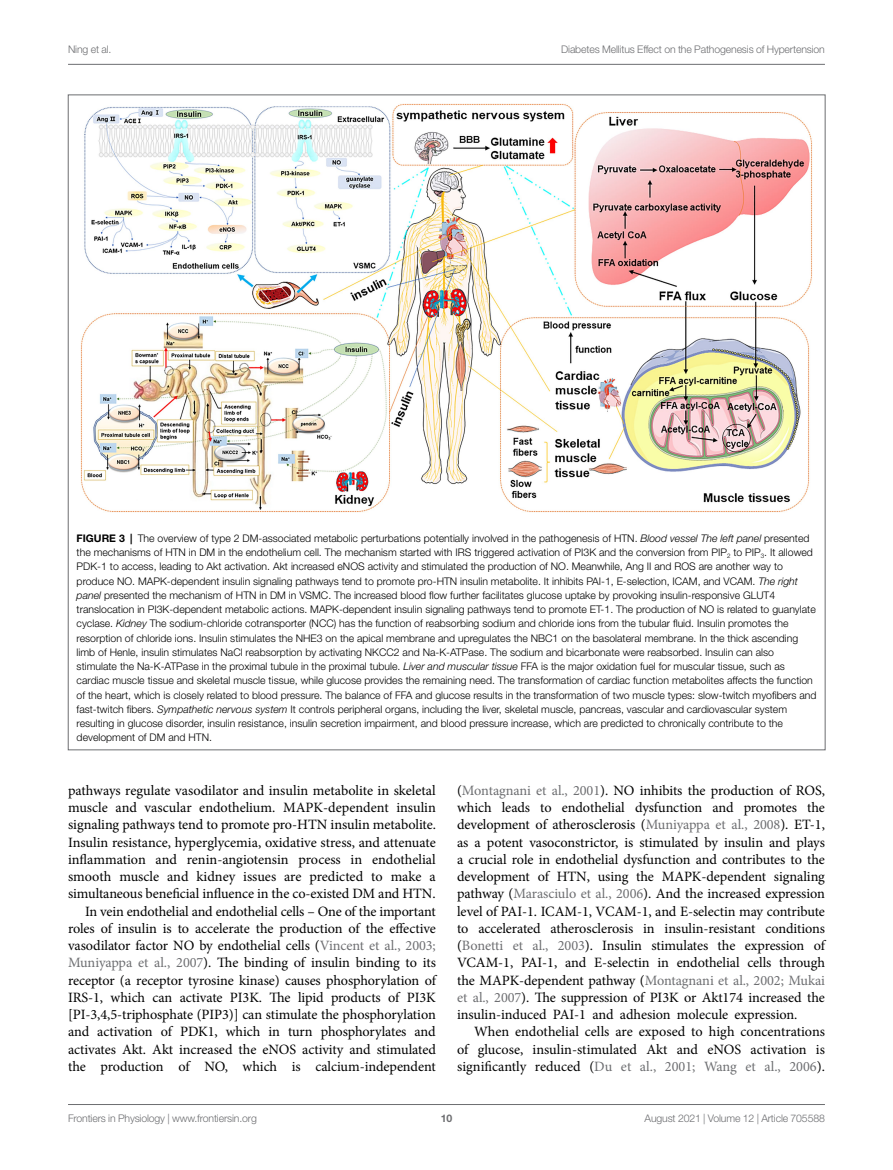
<style>
.page{position:relative;width:893px;height:1170px;background:#fff}
.page>*{position:absolute;margin:0;border:0;box-sizing:border-box;transform-origin:0 0}
.TEXT{font:14.25px/17.2px "Minion Pro";letter-spacing:-.005em;color:#000;text-align:justify}
.FIG_LEG{font:300 10.5px/14.2px "Helvetica Neue LT Std";color:#000}
.t1{font:300 10.5px "Helvetica Neue LT Std";letter-spacing:-.015em;color:#6d6e71}
.t2{font:700 10.5px "Helvetica Neue LT Std";color:#6d6e71}
.s1{font-weight:700}
.s2{font-style:italic}
.s3{color:#6d6e71}
</style>
<div class="page">
<hr style="left:68px;top:64px;width:757px;height:1px;background:#6d6e71">
<hr style="left:68px;top:1104px;width:757px;height:1px;background:#6d6e71">
<img style="left:81px;top:103px;width:731px;height:409px">
<p class="t1" style="left:68px;top:42px;width:45px">Ning et al.</p>
<p class="t1" style="left:561px;top:42px;width:265px">Diabetes Mellitus Effect on the Pathogenesis of Hypertension</p>
<p class="FIG_LEG" style="left:77px;top:530px;width:741px"><span class="s1">FIGURE 3 |</span> The overview of type 2 DM-associated metabolic perturbations potentially involved in the pathogenesis of HTN. <span class="s2">Blood vessel The left panel</span> presented the mechanisms of HTN in DM in the endothelium cell. The mechanism started with IRS triggered activation of PI3K and the conversion from PIP<sub>2</sub> to PIP<sub>3</sub>. It allowed PDK-1 to access, leading to Akt activation. Akt increased eNOS activity and stimulated the production of NO. Meanwhile, Ang II and ROS are another way to produce NO. MAPK-dependent insulin signaling pathways tend to promote pro-HTN insulin metabolite. It inhibits PAI-1, E-selection, ICAM, and VCAM. <span class="s2">The right panel</span> presented the mechanism of HTN in DM in VSMC. The increased blood flow further facilitates glucose uptake by provoking insulin-responsive GLUT4 translocation in PI3K-dependent metabolic actions. MAPK-dependent insulin signaling pathways tend to promote ET-1. The production of NO is related to guanylate cyclase. <span class="s2">Kidney</span> The sodium-chloride cotransporter (NCC) has the function of reabsorbing sodium and chloride ions from the tubular fluid. Insulin promotes the resorption of chloride ions. Insulin stimulates the NHE3 on the apical membrane and upregulates the NBC1 on the basolateral membrane. In the thick ascending limb of Henle, insulin stimulates NaCl reabsorption by activating NKCC2 and Na-K-ATPase. The sodium and bicarbonate were reabsorbed. Insulin can also stimulate the Na-K-ATPase in the proximal tubule in the proximal tubule. <span class="s2">Liver and muscular tissue</span> FFA is the major oxidation fuel for muscular tissue, such as cardiac muscle tissue and skeletal muscle tissue, while glucose provides the remaining need. The transformation of cardiac function metabolites affects the function of the heart, which is closely related to blood pressure. The balance of FFA and glucose results in the transformation of two muscle types: slow-twitch myofibers and fast-twitch fibers. <span class="s2">Sympathetic nervous system</span> It controls peripheral organs, including the liver, skeletal muscle, pancreas, vascular and cardiovascular system resulting in glucose disorder, insulin resistance, insulin secretion impairment, and blood pressure increase, which are predicted to chronically contribute to the development of DM and HTN.</p>
<p class="TEXT" style="left:68px;top:781px;width:369px">pathways regulate vasodilator and insulin metabolite in skeletal muscle and vascular endothelium. MAPK-dependent insulin signaling pathways tend to promote pro-HTN insulin metabolite.<br>Insulin resistance, hyperglycemia, oxidative stress, and attenuate inflammation and renin-angiotensin process in endothelial smooth muscle and kidney issues are predicted to make a simultaneous beneficial influence in the co-existed DM and HTN.</p>
<p class="TEXT" style="left:68px;top:902px;width:369px;text-indent:17px">In vein endothelial and endothelial cells – One of the important roles of insulin is to accelerate the production of the effective vasodilator factor NO by endothelial cells (<span class="s3">Vincent et al., 2003; Muniyappa et al., 2007</span>). The binding of insulin binding to its receptor (a receptor tyrosine kinase) causes phosphorylation of IRS-1, which can activate PI3K. The lipid products of PI3K [PI-3,4,5-triphosphate (PIP3)] can stimulate the phosphorylation and activation of PDK1, which in turn phosphorylates and activates Akt. Akt increased the eNOS activity and stimulated the production of NO, which is calcium-independent</p>
<p class="TEXT" style="left:457px;top:781px;width:369px">(<span class="s3">Montagnani et al., 2001</span>). NO inhibits the production of ROS, which leads to endothelial dysfunction and promotes the development of atherosclerosis (<span class="s3">Muniyappa et al., 2008</span>). ET-1, as a potent vasoconstrictor, is stimulated by insulin and plays a crucial role in endothelial dysfunction and contributes to the development of HTN, using the MAPK-dependent signaling pathway (<span class="s3">Marasciulo et al., 2006</span>). And the increased expression level of PAI-1. ICAM-1, VCAM-1, and E-selectin may contribute to accelerated atherosclerosis in insulin-resistant conditions (<span class="s3">Bonetti et al., 2003</span>). Insulin stimulates the expression of VCAM-1, PAI-1, and E-selectin in endothelial cells through the MAPK-dependent pathway (<span class="s3">Montagnani et al., 2002; Mukai et al., 2007</span>). The suppression of PI3K or Akt174 increased the insulin-induced PAI-1 and adhesion molecule expression.</p>
<p class="TEXT" style="left:457px;top:1023px;width:369px;text-indent:17px">When endothelial cells are exposed to high concentrations of glucose, insulin-stimulated Akt and eNOS activation is significantly reduced (<span class="s3">Du et al., 2001; Wang et al., 2006</span>).</p>
<p class="t1" style="left:68px;top:1111px;width:190px">Frontiers in Physiology | www.frontiersin.org</p>
<p class="t2" style="left:441px;top:1111px;width:13px">10</p>
<p class="t1" style="left:645px;top:1111px;width:182px">August 2021 | Volume 12 | Article 705588</p>
</div>
